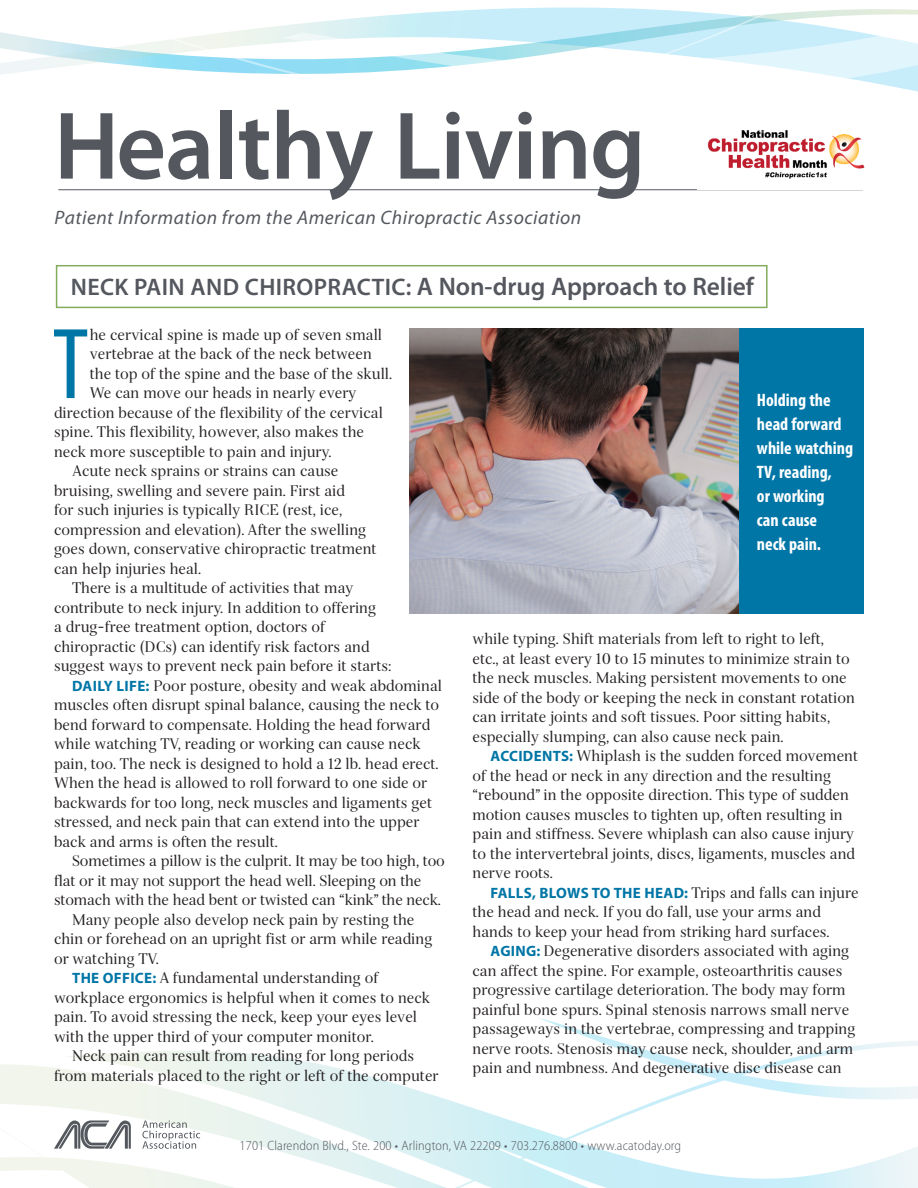
<style>
.page{position:relative;width:918px;height:1188px;background:#fff}
.page>*{position:absolute;margin:0;border:0;box-sizing:border-box;transform-origin:0 0}
.Main_body_text{font:condensed 101.85px "Myriad Pro";color:#0076a6}
.t1{font:600 96.9px "Myriad Pro";letter-spacing:-.01em;color:#54585e}
.Headline{font:600 25.5px "Myriad Pro";letter-spacing:-.005em;color:#54585e}
.t2{font:italic 19.5px "Myriad Pro";letter-spacing:.025em;color:#54585e}
.Pull-out_quote{font:700 condensed 18px/24px "Myriad Pro";color:#fff}
.Main_body_text-2{font:15px/19.5px "Serif 72 Beta";color:#231f20}
.t3{font:300 semi-condensed 13.5px "Myriad Pro";letter-spacing:.01em;color:#54585e}
.s1{font-size:24px}
.s2{font-family:"Myriad Pro";font-weight:700;color:#0076a6}
</style>
<div class="page">
<svg style="left:0;top:1018px;width:918px;height:170px"></svg>
<img style="left:409px;top:328px;width:331px;height:285px">
<svg style="left:0;top:7px;width:876px;height:68px"></svg>
<svg style="left:284px;top:24px;width:634px;height:68px"></svg>
<hr style="left:58px;top:189px;width:805px;height:1px;background:#54585e">
<div style="left:740px;top:328px;width:124px;height:285px;background:#0076a6"></div>
<svg style="left:54px;top:1120px;width:77px;height:29px"></svg>
<svg style="left:142px;top:1120px;width:58px;height:29px"></svg>
<div style="left:56px;top:265px;width:712px;height:43px;border:2px solid #83ad5d"></div>
<img style="left:697px;top:130px;width:168px;height:60px">
<p class="t1" style="left:54px;top:84px;width:593px">Healthy Living</p>
<p class="t2" style="left:54px;top:205px;width:528px">Patient Information from the American Chiropractic Association</p>
<p class="Headline" style="left:71px;top:270px;width:685px"><span class="s1">NECK PAIN AND CHIROPRACTIC:</span> A Non-drug Approach to Relief</p>
<p class="Main_body_text" style="left:52px;top:303px;width:38px">T</p>
<p class="Main_body_text-2" style="left:90px;top:325px;width:294px">he cervical spine is made up of seven small</p>
<p class="Main_body_text-2" style="left:90px;top:344px;width:284px">vertebrae at the back of the neck between</p>
<p class="Main_body_text-2" style="left:90px;top:364px;width:304px">the top of the spine and the base of the skull.</p>
<p class="Main_body_text-2" style="left:90px;top:383px;width:268px">We can move our heads in nearly every</p>
<p class="Main_body_text-2" style="left:54px;top:403px;width:330px">direction because of the flexibility of the cervical</p>
<p class="Main_body_text-2" style="left:54px;top:422px;width:312px">spine. This flexibility, however, also makes the</p>
<p class="Main_body_text-2" style="left:54px;top:442px;width:279px">neck more susceptible to pain and injury.</p>
<p class="Main_body_text-2" style="left:54px;top:461px;width:324px;text-indent:18px">Acute neck sprains or strains can cause bruising, swelling and severe pain. First aid<br>for such injuries is typically RICE (rest, ice, compression and elevation). After the swelling goes down, conservative chiropractic treatment can help injuries heal.</p>
<p class="Main_body_text-2" style="left:54px;top:578px;width:339px;text-indent:18px">There is a multitude of activities that may contribute to neck injury. In addition to offering<br>a drug-free treatment option, doctors of chiropractic (DCs) can identify risk factors and suggest ways to prevent neck pain before it starts:</p>
<p class="Main_body_text-2" style="left:54px;top:676px;width:390px;text-indent:18px"><span class="s2">DAILY LIFE:</span> Poor posture, obesity and weak abdominal muscles often disrupt spinal balance, causing the neck to bend forward to compensate. Holding the head forward while watching TV, reading or working can cause neck pain, too. The neck is designed to hold a 12 lb. head erect.<br>When the head is allowed to roll forward to one side or backwards for too long, neck muscles and ligaments get stressed, and neck pain that can extend into the upper back and arms is often the result.</p>
<p class="Main_body_text-2" style="left:54px;top:851px;width:392px;text-indent:18px">Sometimes a pillow is the culprit. It may be too high, too flat or it may not support the head well. Sleeping on the stomach with the head bent or twisted can “kink” the neck.</p>
<p class="Main_body_text-2" style="left:54px;top:910px;width:380px;text-indent:18px">Many people also develop neck pain by resting the chin or forehead on an upright fist or arm while reading or watching TV.</p>
<p class="Main_body_text-2" style="left:54px;top:968px;width:378px;text-indent:18px"><span class="s2">THE OFFICE:</span> A fundamental understanding of workplace ergonomics is helpful when it comes to neck pain. To avoid stressing the neck, keep your eyes level with the upper third of your computer monitor.</p>
<p class="Main_body_text-2" style="left:54px;top:1046px;width:386px;text-align:center">Neck pain can result from reading for long periods<br>from materials placed to the right or left of the computer</p>
<p class="Pull-out_quote" style="left:757px;top:387px;width:98px">Holding the head forward while watching<br>TV, reading,<br>or working<br>can cause<br>neck pain.</p>
<p class="Main_body_text-2" style="left:472px;top:629px;width:384px">while typing. Shift materials from left to right to left,<br>etc., at least every 10 to 15 minutes to minimize strain to the neck muscles. Making persistent movements to one side of the body or keeping the neck in constant rotation can irritate joints and soft tissues. Poor sitting habits, especially slumping, can also cause neck pain.</p>
<p class="Main_body_text-2" style="left:472px;top:746px;width:387px;text-indent:18px"><span class="s2">ACCIDENTS:</span> Whiplash is the sudden forced movement of the head or neck in any direction and the resulting “rebound” in the opposite direction. This type of sudden motion causes muscles to tighten up, often resulting in pain and stiffness. Severe whiplash can also cause injury to the intervertebral joints, discs, ligaments, muscles and nerve roots.</p>
<p class="Main_body_text-2" style="left:472px;top:883px;width:388px;text-indent:18px"><span class="s2">FALLS, BLOWS TO THE HEAD:</span> Trips and falls can injure the head and neck. If you do fall, use your arms and hands to keep your head from striking hard surfaces.</p>
<p class="Main_body_text-2" style="left:472px;top:941px;width:384px;text-indent:18px"><span class="s2">AGING:</span> Degenerative disorders associated with aging can affect the spine. For example, osteoarthritis causes progressive cartilage deterioration. The body may form painful bone spurs. Spinal stenosis narrows small nerve passageways in the vertebrae, compressing and trapping nerve roots. Stenosis may cause neck, shoulder, and arm pain and numbness. And degenerative disc disease can</p>
<p class="t3" style="left:240px;top:1138px;width:443px">1701 Clarendon Blvd., Ste. 200 • Arlington, VA 22209 • 703.276.8800 • www.acatoday.org</p>
</div>
